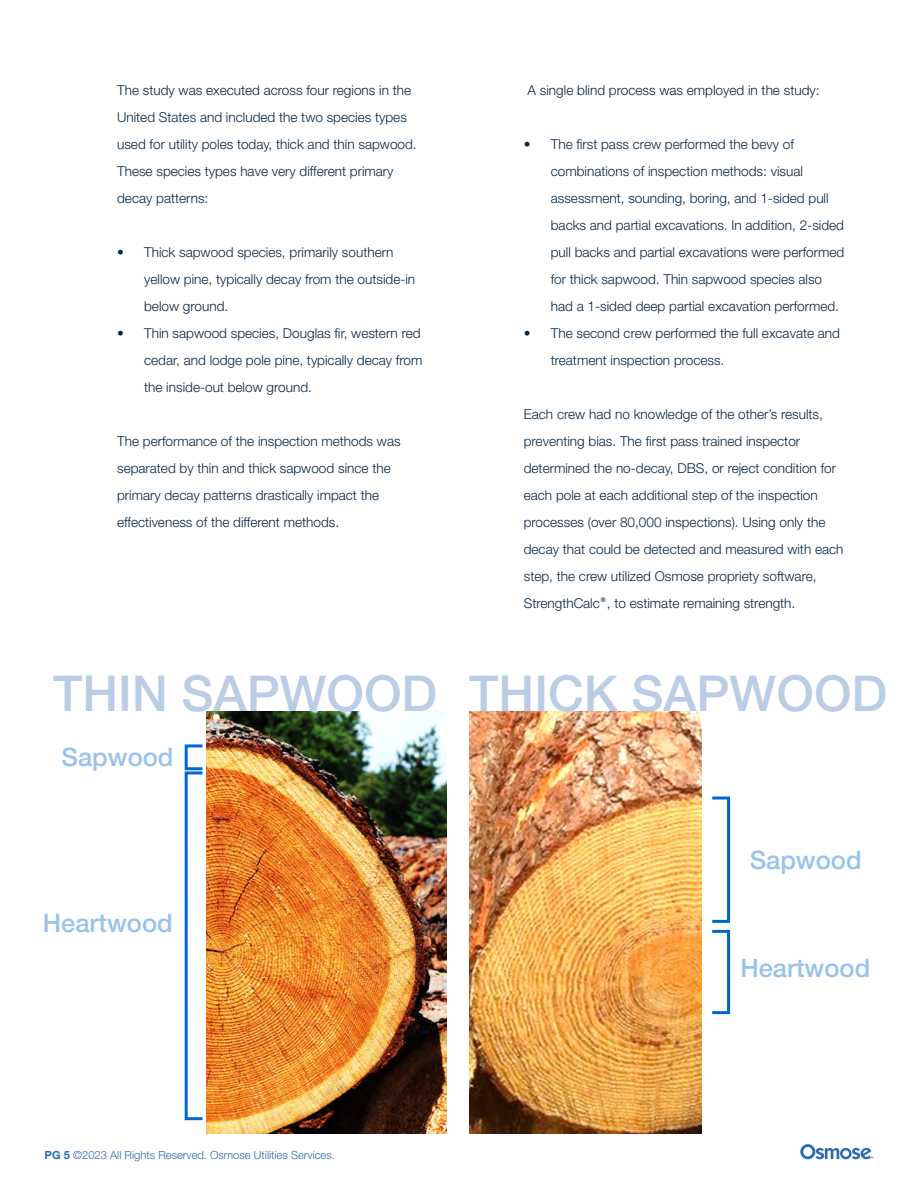
<style>
.page{position:relative;width:918px;height:1188px;background:#fff}
.page>*{position:absolute;margin:0;border:0;box-sizing:border-box;transform-origin:0 0}
.t1{font:500 49.5px "Helvetica Neue LT Std";color:#bacde5}
.t2{font:500 25.5px "Helvetica Neue LT Std";color:#99c2eb}
.t3{font:300 13.65px/27px "Helvetica Neue LT Std";color:#062844}
.t4{font:300 11.25px "Helvetica Neue LT Std";color:#2d68b2}
.s1{font-weight:700}
</style>
<div class="page">
<svg style="left:800px;top:1144px;width:73px;height:15px"></svg>
<img style="left:206px;top:712px;width:240px;height:422px">
<img style="left:469px;top:712px;width:233px;height:422px">
<div style="left:185px;top:744px;width:19px;height:26px;border:3px solid #0067ce"></div>
<div style="left:185px;top:771px;width:19px;height:349px;border:3px solid #0067ce"></div>
<div style="left:711px;top:930px;width:19px;height:84px;border:3px solid #0067ce"></div>
<div style="left:711px;top:796px;width:19px;height:127px;border:3px solid #0067ce"></div>
<p class="t3" style="left:117px;top:76px;width:301px">The study was executed across four regions in the United States and included the two species types used for utility poles today, thick and thin sapwood.<br>These species types have very different primary decay patterns:</p>
<p class="t3" style="left:144px;top:238px;width:273px;text-indent:-27px">• Thick sapwood species, primarily southern yellow pine, typically decay from the outside-in below ground.</p>
<p class="t3" style="left:144px;top:319px;width:280px;text-indent:-27px">• Thin sapwood species, Douglas fir, western red cedar, and lodge pole pine, typically decay from the inside-out below ground.</p>
<p class="t3" style="left:117px;top:427px;width:285px">The performance of the inspection methods was separated by thin and thick sapwood since the primary decay patterns drastically impact the effectiveness of the different methods.</p>
<p class="t3" style="left:528px;top:76px;width:294px">A single blind process was employed in the study:</p>
<p class="t3" style="left:551px;top:130px;width:295px;text-indent:-27px">• The first pass crew performed the bevy of combinations of inspection methods: visual assessment, sounding, boring, and 1-sided pull backs and partial excavations. In addition, 2-sided pull backs and partial excavations were performed for thick sapwood. Thin sapwood species also had a 1-sided deep partial excavation performed.</p>
<p class="t3" style="left:551px;top:319px;width:291px;text-indent:-27px">• The second crew performed the full excavate and treatment inspection process.</p>
<p class="t3" style="left:524px;top:400px;width:321px">Each crew had no knowledge of the other’s results, preventing bias. The first pass trained inspector determined the no-decay, DBS, or reject condition for each pole at each additional step of the inspection processes (over 80,000 inspections). Using only the decay that could be detected and measured with each step, the crew utilized Osmose propriety software, StrengthCalc<sup>®</sup>, to estimate remaining strength.</p>
<h1 class="t1" style="left:53px;top:664px;width:836px">THIN SAPWOOD THICK SAPWOOD</h1>
<h2 class="t2" style="left:62px;top:742px;width:113px">Sapwood</h2>
<h2 class="t2" style="left:43px;top:908px;width:131px">Heartwood</h2>
<p class="t4" style="left:45px;top:1148px;width:292px"><span class="s1">PG 5</span> ©2023 All Rights Reserved. Osmose Utilities Services.</p>
<h2 class="t2" style="left:750px;top:845px;width:113px">Sapwood</h2>
<h2 class="t2" style="left:740px;top:953px;width:131px">Heartwood</h2>
</div>
